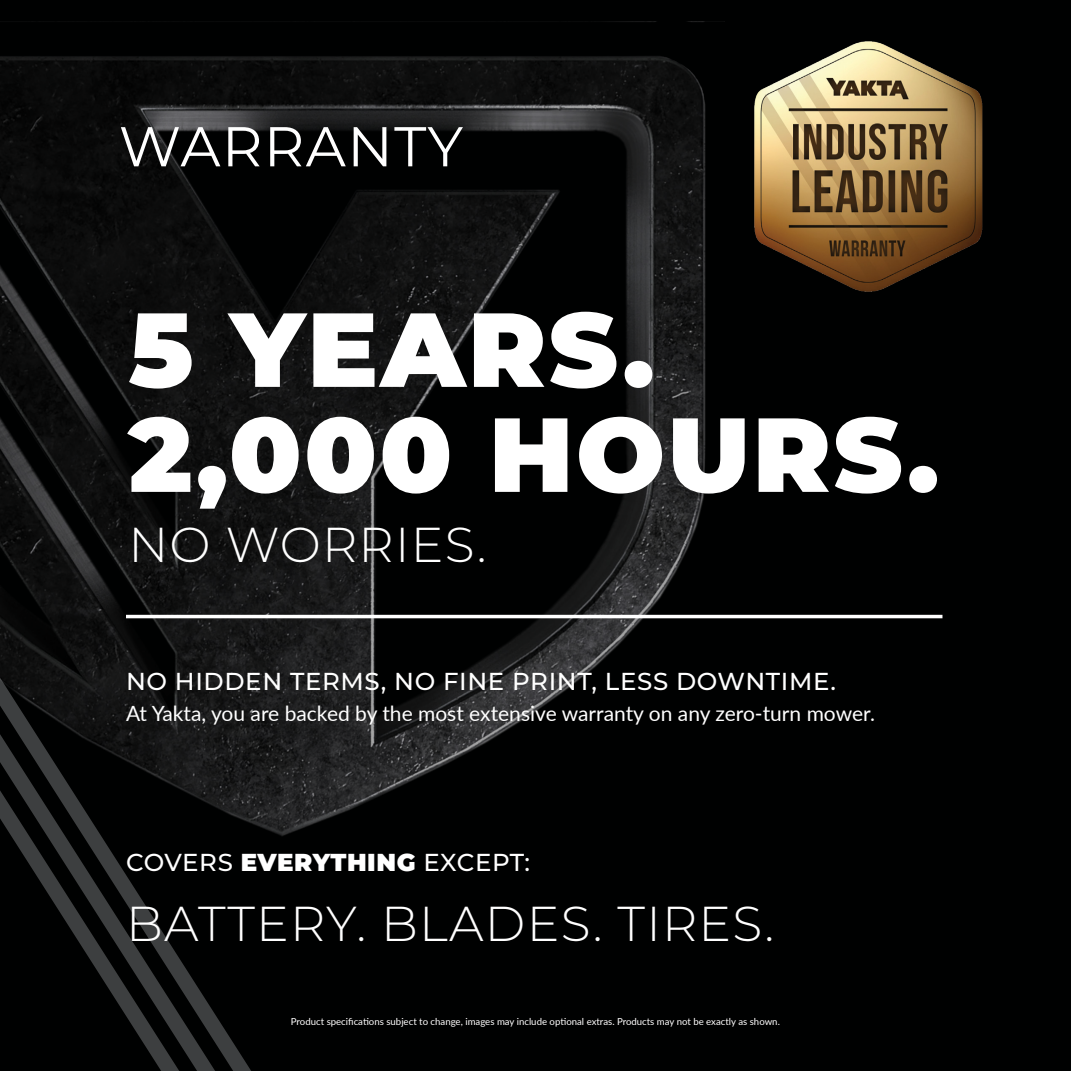
<style>
.page{position:relative;width:1071px;height:1071px;background:#000101}
.page>*{position:absolute;margin:0;border:0;box-sizing:border-box;transform-origin:0 0}
.t1{font:900 105px/105px "Montserrat";letter-spacing:.025em;color:#fff}
.t2{font:56px "Montserrat";letter-spacing:.025em;color:#fff}
.t3{font:300 49px "Montserrat";letter-spacing:.025em;color:#fff}
.t4{font:500 24.5px "Montserrat";letter-spacing:.025em;color:#fff}
.t5{font:21px "Lato";color:#fff}
.t6{font:9.62px "Lato";color:#fff}
.s1{font-weight:900}
</style>
<div class="page">
<img style="left:0;top:21px;width:724px;height:815px">
<svg style="left:0;top:583px;width:261px;height:488px"></svg>
<svg style="left:0;top:640px;width:225px;height:431px"></svg>
<svg style="left:0;top:696px;width:189px;height:375px"></svg>
<hr style="left:126px;top:615px;width:816px;height:3px;background:#fff">
<img style="left:717px;top:21px;width:266px;height:298px">
<h2 class="t2" style="left:119px;top:108px;width:346px">WARRANTY</h2>
<h1 class="t1" style="left:129px;top:290px;width:812px">5 YEARS.<br>2,000 HOURS.</h1>
<h3 class="t3" style="left:129px;top:511px;width:360px">NO WORRIES.</h3>
<h3 class="t4" style="left:126px;top:664px;width:711px">NO HIDDEN TERMS, NO FINE PRINT, LESS DOWNTIME.</h3>
<h3 class="t5" style="left:126px;top:698px;width:750px">At Yakta, you are backed by the most extensive warranty on any zero-turn mower.</h3>
<h3 class="t4" style="left:126px;top:845px;width:405px">COVERS <span class="s1">EVERYTHING</span> EXCEPT:</h3>
<h3 class="t3" style="left:126px;top:890px;width:650px">BATTERY. BLADES. TIRES.</h3>
<p class="t6" style="left:291px;top:1014px;width:490px">Product specifications subject to change, images may include optional extras. Products may not be exactly as shown.</p>
</div>
